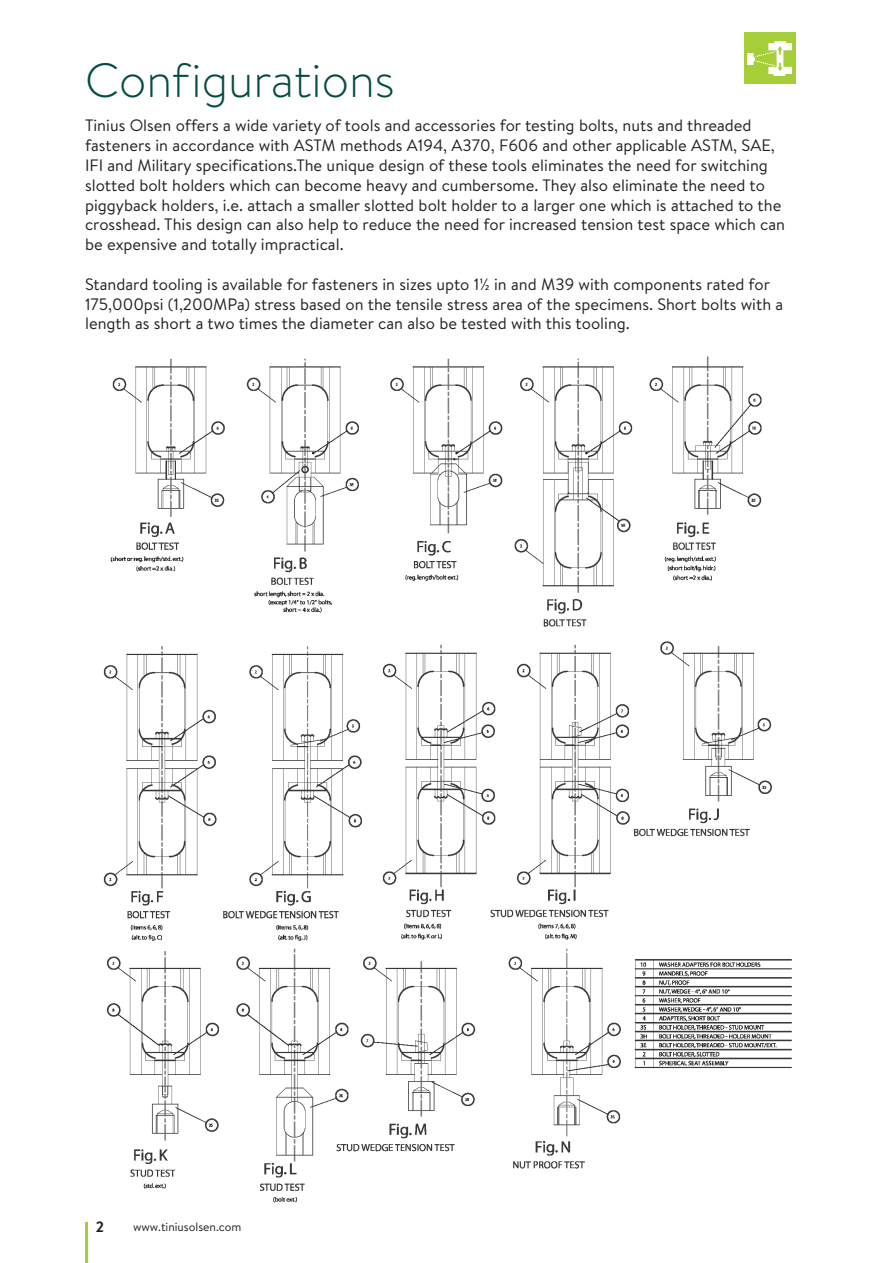
<style>
.page{position:relative;width:893px;height:1263px;background:#fff}
.page>*{position:absolute;margin:0;border:0;box-sizing:border-box;transform-origin:0 0}
.t1{font:300 48px "Brandon Text";color:#034c44}
.t2{font:16.5px/19.8px "Brandon Text";color:#231f20}
.t3{font:700 15px "Brandon Text";color:#231f20}
.t4{font:12px "Brandon Text";color:#231f20}
</style>
<div class="page">
<hr style="left:85px;top:1222px;width:3px;height:41px;background:#a6ce39">
<div style="left:744px;top:33px;width:51px;height:51px;background:#a6ce39"></div>
<svg style="left:747px;top:41px;width:45px;height:35px"></svg>
<img style="left:103px;top:356px;width:689px;height:847px">
<h1 class="t1" style="left:85px;top:48px;width:311px">Configurations</h1>
<p class="t2" style="left:85px;top:115px;width:702px">Tinius Olsen offers a wide variety of tools and accessories for testing bolts, nuts and threaded fasteners in accordance with ASTM methods A194, A370, F606 and other applicable ASTM, SAE, IFI and Military specifications.The unique design of these tools eliminates the need for switching slotted bolt holders which can become heavy and cumbersome. They also eliminate the need to piggyback holders, i.e. attach a smaller slotted bolt holder to a larger one which is attached to the crosshead. This design can also help to reduce the need for increased tension test space which can be expensive and totally impractical.</p>
<p class="t2" style="left:85px;top:274px;width:700px">Standard tooling is available for fasteners in sizes upto 1½ in and M39 with components rated for<br>175,000psi (1,200MPa) stress based on the tensile stress area of the specimens. Short bolts with a length as short a two times the diameter can also be tested with this tooling.</p>
<p class="t3" style="left:96px;top:1216px;width:10px">2</p>
<p class="t4" style="left:133px;top:1219px;width:110px">www.tiniusolsen.com</p>
</div>
